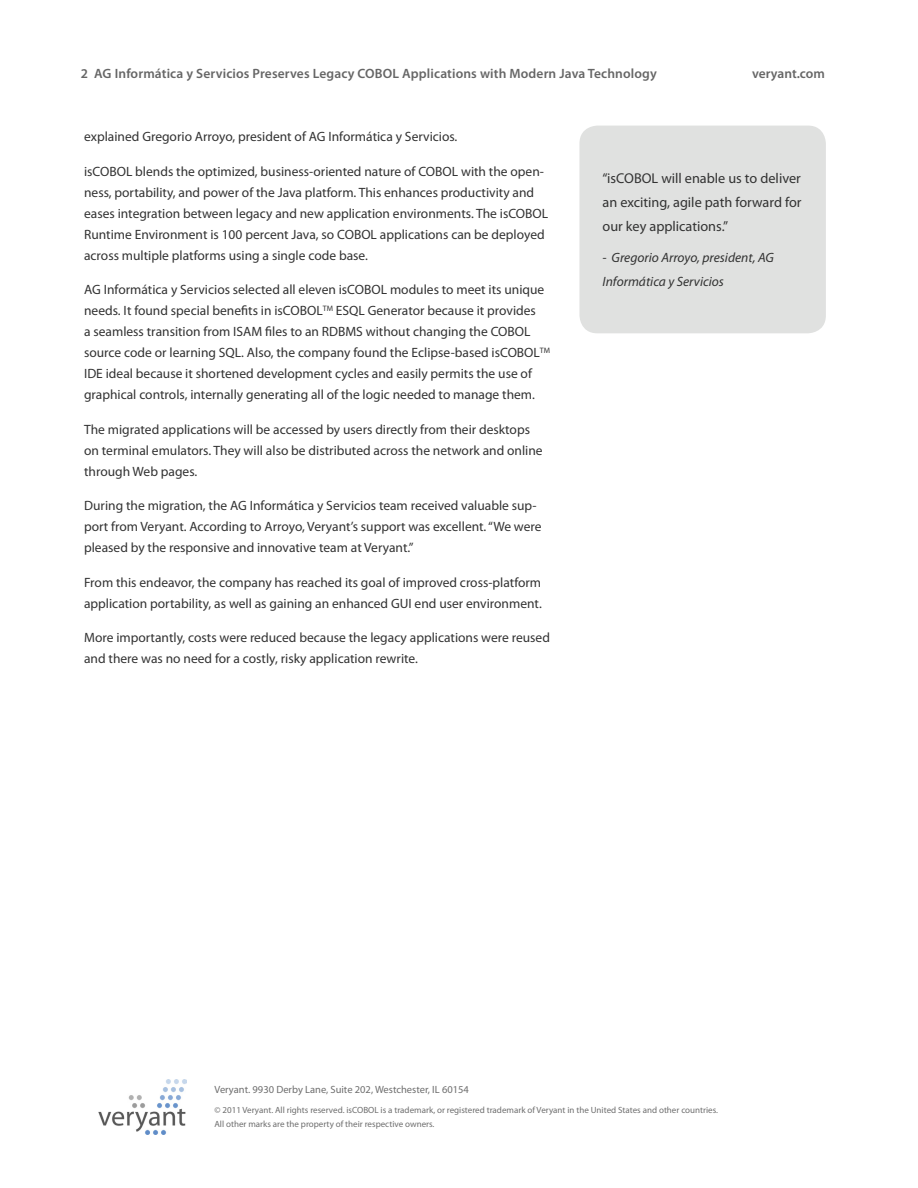
<style>
.page{position:relative;width:918px;height:1188px;background:#fff}
.page>*{position:absolute;margin:0;border:0;box-sizing:border-box;transform-origin:0 0}
.Paragraph_Style_5{font:14.25px/24px "Myriad Pro";color:#323232;text-align:justify}
.Paragraph_Style_5-2{font:13.5px/21px "Myriad Pro";color:#323232}
.t1{font:600 13.5px "Myriad Pro";letter-spacing:.01em;color:#666}
.Paragraph_Style_5-3{font:italic 13.5px/24px "Myriad Pro";color:#323232}
.t2{font:10.5px "Myriad Pro";color:#6e6e6e}
.t3{font:9px/13.5px "Myriad Pro";color:#6e6e6e}
</style>
<div class="page">
<div style="left:579px;top:126px;width:247px;height:207px;background:#e0e1e0;border-radius:18px"></div>
<img style="left:99px;top:1079px;width:87px;height:55px">
<p class="t1" style="left:81px;top:65px;width:577px">2 AG Informática y Servicios Preserves Legacy COBOL Applications with Modern Java Technology</p>
<p class="t1" style="left:752px;top:65px;width:74px">veryant.com</p>
<p class="Paragraph_Style_5-2" style="left:84px;top:126px;width:375px">explained Gregorio Arroyo, president of AG Informática y Servicios.</p>
<p class="Paragraph_Style_5-2" style="left:84px;top:161px;width:466px">isCOBOL blends the optimized, business-oriented nature of COBOL with the open&shy;ness, portability, and power of the Java platform. This enhances productivity and eases integration between legacy and new application environments. The isCOBOL Runtime Environment is 100 percent Java, so COBOL applications can be deployed across multiple platforms using a single code base.</p>
<p class="Paragraph_Style_5-2" style="left:84px;top:279px;width:468px">AG Informática y Servicios selected all eleven isCOBOL modules to meet its unique needs. It found special benefits in isCOBOL<sup>TM</sup> ESQL Generator because it provides<br>a seamless transition from ISAM files to an RDBMS without changing the COBOL source code or learning SQL. Also, the company found the Eclipse-based isCOBOL<sup>TM </sup>IDE ideal because it shortened development cycles and easily permits the use of graphical controls, internally generating all of the logic needed to manage them.</p>
<p class="Paragraph_Style_5-2" style="left:84px;top:419px;width:460px">The migrated applications will be accessed by users directly from their desktops on terminal emulators. They will also be distributed across the network and online through Web pages.</p>
<p class="Paragraph_Style_5-2" style="left:84px;top:495px;width:459px">During the migration, the AG Informática y Servicios team received valuable sup&shy;port from Veryant. According to Arroyo, Veryant’s support was excellent.“We were pleased by the responsive and innovative team at Veryant.”</p>
<p class="Paragraph_Style_5-2" style="left:84px;top:572px;width:459px">From this endeavor, the company has reached its goal of improved cross-platform application portability, as well as gaining an enhanced GUI end user environment.</p>
<p class="Paragraph_Style_5-2" style="left:84px;top:627px;width:467px">More importantly, costs were reduced because the legacy applications were reused and there was no need for a costly, risky application rewrite.</p>
<p class="Paragraph_Style_5" style="left:603px;top:166px;width:201px">“isCOBOL will enable us to deliver an exciting, agile path forward for our key applications.”</p>
<p class="Paragraph_Style_5-3" style="left:603px;top:245px;width:173px">- Gregorio Arroyo, president, AG<br>Informática y Servicios</p>
<p class="t2" style="left:214px;top:1083px;width:256px">Veryant. 9930 Derby Lane, Suite 202, Westchester, IL 60154</p>
<p class="t3" style="left:214px;top:1103px;width:505px">© 2011 Veryant. All rights reserved. isCOBOL is a trademark, or registered trademark of Veryant in the United States and other countries.<br>All other marks are the property of their respective owners.</p>
</div>
